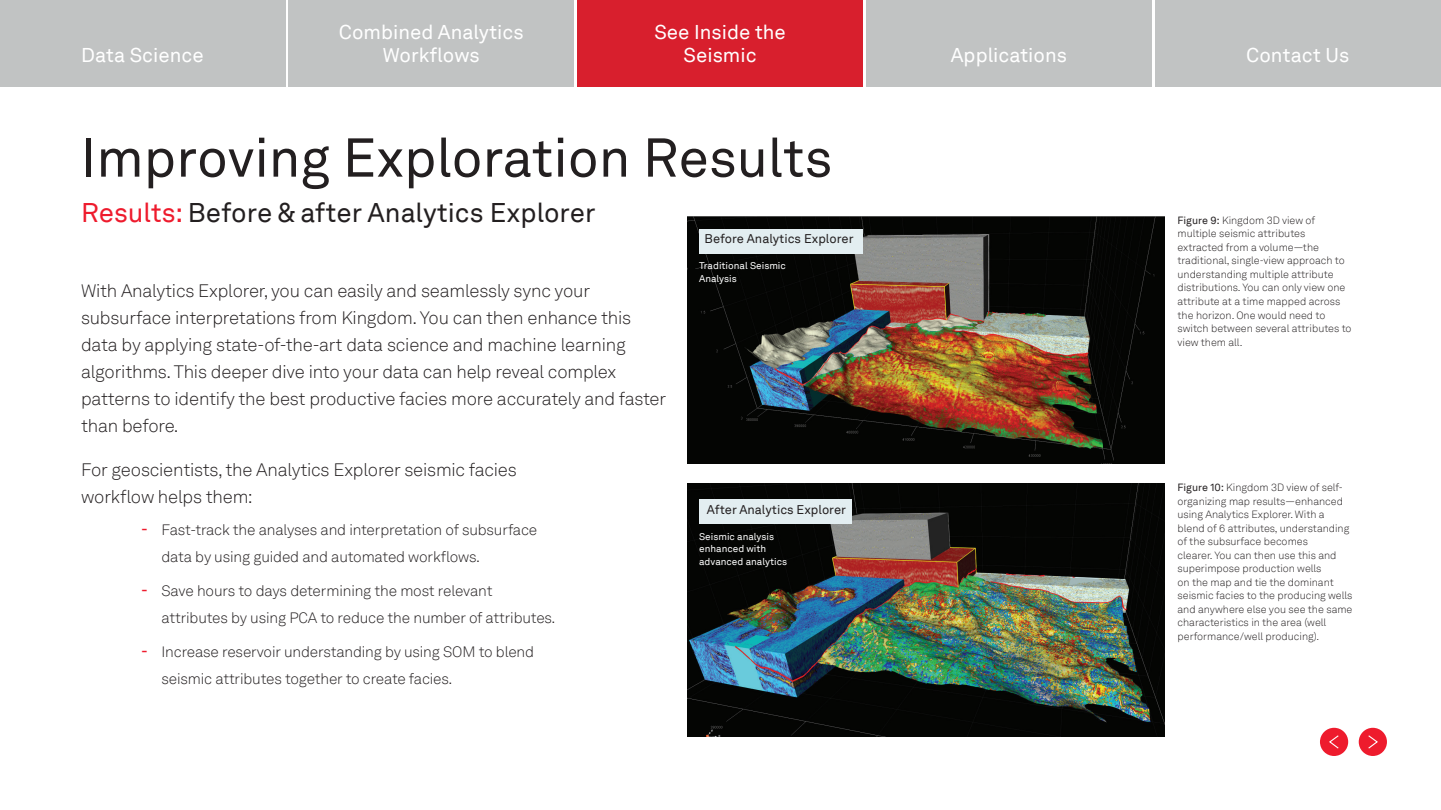
<style>
.page{position:relative;width:1441px;height:810px;background:#fff}
.page>*{position:absolute;margin:0;border:0;box-sizing:border-box;transform-origin:0 0}
.t1{font:54px "Akkurat LLTT";color:#231f20}
.t2{font:27px "Akkurat LLTT";color:#231f20}
.t3{font:19.95px/24px "Akkurat LLTT";color:#fff;text-align:center}
.t4{font:300 18px/27px "Akkurat LLTT";letter-spacing:-.01em;color:#231f20}
.t5{font:300 15px/27px "Akkurat LLTT";letter-spacing:-.01em;color:#231f20}
.t6{font:12.6px "Akkurat LLTT";color:#231f20}
.t7{font:300 10.5px/13.5px "Akkurat LLTT";color:#231f20}
.t8{font:9.82px/12.6px "Akkurat LLTT";color:#fff}
.s1{color:#ee1b2d}
.s2{font-weight:400;font-size:18px;color:#ee1b2d}
.s3{font-weight:400}
</style>
<div class="page">
<img style="left:687px;top:216px;width:476px;height:248px">
<img style="left:687px;top:483px;width:476px;height:253px">
<div style="left:699px;top:229px;width:163px;height:24px;background:#e3eef1"></div>
<div style="left:699px;top:499px;width:152px;height:24px;background:#e3eef1"></div>
<div style="left:0;top:0;width:285px;height:86px;background:#c1c3c3"></div>
<div style="left:577px;top:0;width:285px;height:86px;background:#d81f2d"></div>
<div style="left:289px;top:0;width:285px;height:86px;background:#c1c3c3"></div>
<div style="left:866px;top:0;width:285px;height:86px;background:#c1c3c3"></div>
<div style="left:1155px;top:0;width:284px;height:86px;background:#c1c3c3"></div>
<div style="left:1358px;top:728px;width:28px;height:28px;background:#ee1b2d;border-radius:50%"></div>
<svg style="left:1368px;top:735px;width:10px;height:14px"></svg>
<div style="left:1319px;top:728px;width:28px;height:28px;background:#ee1b2d;border-radius:50%"></div>
<svg style="left:1329px;top:735px;width:10px;height:14px"></svg>
<h3 class="t3" style="left:81px;top:43px;width:124px">Data Science</h3>
<h3 class="t3" style="left:339px;top:19px;width:186px">Combined Analytics<br>Workflows</h3>
<h3 class="t3" style="left:654px;top:19px;width:133px">See Inside the<br>Seismic</h3>
<h1 class="t1" style="left:81px;top:118px;width:752px">Improving Exploration Results</h1>
<h2 class="t2" style="left:81px;top:192px;width:516px"><span class="s1">Results:</span> Before &amp; after Analytics Explorer</h2>
<p class="t4" style="left:81px;top:277px;width:586px">With Analytics Explorer, you can easily and seamlessly sync your subsurface interpretations from Kingdom. You can then enhance this data by applying state-of-the-art data science and machine learning algorithms. This deeper dive into your data can help reveal complex patterns to identify the best productive facies more accurately and faster than before.</p>
<h3 class="t4" style="left:81px;top:456px;width:437px">For geoscientists, the Analytics Explorer seismic facies workflow helps them:</h3>
<h3 class="t5" style="left:161px;top:516px;width:377px;text-indent:-20px"><span class="s2">-</span> Fast-track the analyses and interpretation of subsurface data by using guided and automated workflows.</h3>
<h3 class="t5" style="left:161px;top:577px;width:395px;text-indent:-20px"><span class="s2">-</span> Save hours to days determining the most relevant attributes by using PCA to reduce the number of attributes.</h3>
<h3 class="t5" style="left:161px;top:637px;width:374px;text-indent:-20px"><span class="s2">-</span> Increase reservoir understanding by using SOM to blend seismic attributes together to create facies.</h3>
<p class="t6" style="left:704px;top:229px;width:150px">Before Analytics Explorer</p>
<p class="t8" style="left:699px;top:259px;width:88px">Traditional Seismic<br>Analysis</p>
<p class="t6" style="left:707px;top:500px;width:141px">After Analytics Explorer</p>
<p class="t8" style="left:699px;top:529px;width:89px">Seismic analysis enhanced with advanced analytics</p>
<h3 class="t3" style="left:950px;top:43px;width:118px">Applications</h3>
<h3 class="t3" style="left:1246px;top:43px;width:105px">Contact Us</h3>
<p class="t7" style="left:1177px;top:213px;width:176px"><span class="s3">Figure 9:</span> Kingdom 3D view of multiple seismic attributes extracted from a volume—the traditional, single-view approach to understanding multiple attribute distributions. You can only view one attribute at a time mapped across the horizon. One would need to switch between several attributes to view them all.</p>
<p class="t7" style="left:1177px;top:480px;width:176px"><span class="s3">Figure 10:</span> Kingdom 3D view of self&shy;organizing map results—enhanced using Analytics Explorer. With a blend of 6 attributes, understanding of the subsurface becomes<br>clearer. You can then use this and superimpose production wells<br>on the map and tie the dominant seismic facies to the producing wells and anywhere else you see the same characteristics in the area (well performance/well producing).</p>
</div>
